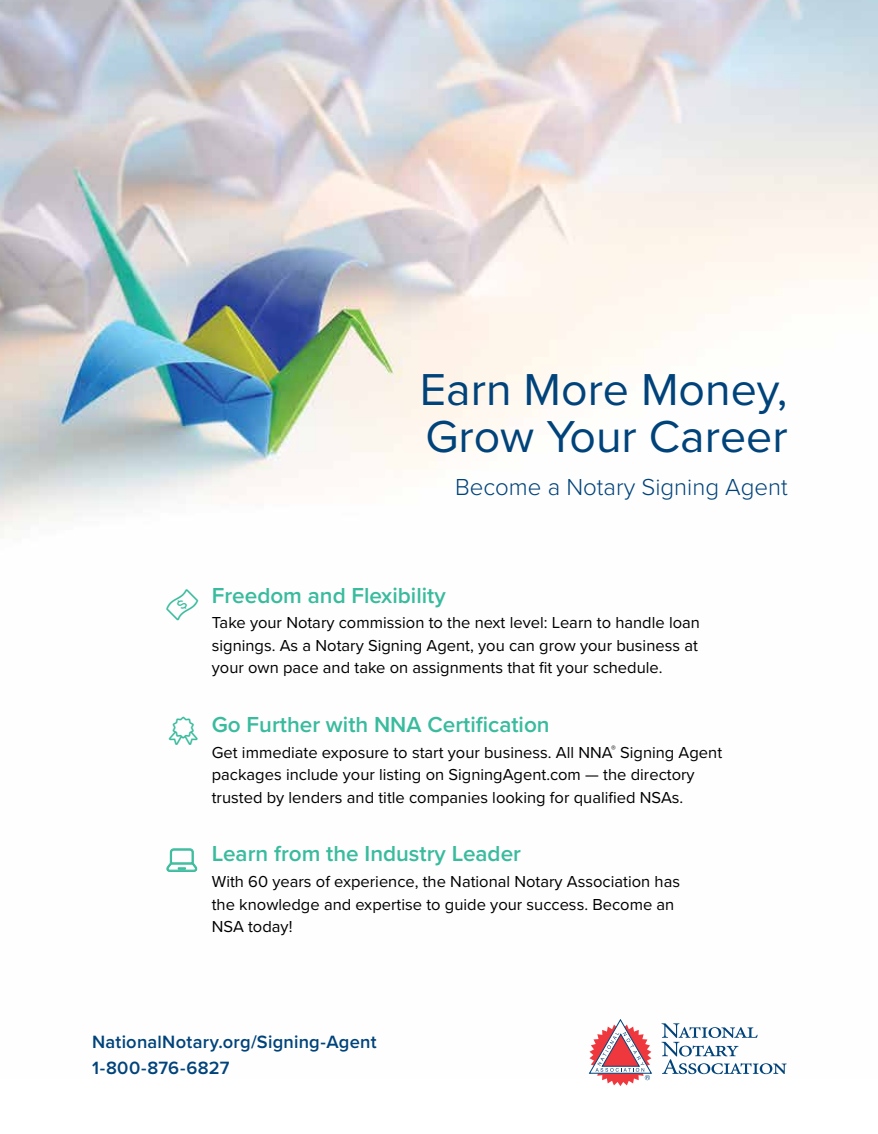
<style>
.page{position:relative;width:878px;height:1134px;background:#fff}
.page>*{position:absolute;margin:0;border:0;box-sizing:border-box;transform-origin:0 0}
.t1{font:46.35px/47.2px "Proxima Nova";color:#00437b}
.t2{font:700 33px "Panton Icons D";color:#39bb9d}
.t3{font:700 31.95px "Panton Icons D";color:#39bb9d}
.t4{font:700 25.2px "Panton Icons A";color:#3abb9d}
.t5{font:300 24px "Proxima Nova";color:#00437b}
.t6{font:600 22.5px "Proxima Nova";color:#39bb9d}
.t7{font:600 18.45px/25.7px "Proxima Nova";letter-spacing:.015em;color:#00437b}
.t8{font:16.5px/22.5px "Proxima Nova";color:#000}
.s1{font-family:"Panton Icons A"}
</style>
<div class="page">
<img style="left:0;top:0;width:878px;height:1075px">
<svg style="left:661px;top:1023px;width:125px;height:51px"></svg>
<svg style="left:589px;top:1019px;width:63px;height:67px"></svg>
<svg style="left:167px;top:848px;width:30px;height:24px"></svg>
<h1 class="t1" style="left:420px;top:363px;width:369px">Earn More Money,<br>Grow Your Career</h1>
<h3 class="t5" style="left:455px;top:469px;width:334px">Become a Notary Signing Agent</h3>
<h3 class="t6" style="left:212px;top:578px;width:235px">Freedom and Flexibility</h3>
<p class="t8" style="left:212px;top:611px;width:489px">Take your Notary commission to the next level: Learn to handle loan signings. As a Notary Signing Agent, you can grow your business at your own pace and take on assignments that fit your schedule.</p>
<h3 class="t6" style="left:212px;top:708px;width:339px">Go Further with NNA Certification</h3>
<p class="t8" style="left:212px;top:740px;width:512px">Get immediate exposure to start your business. All NNA<sup>®</sup> Signing Agent packages include your listing on SigningAgent.com — the directory trusted by lenders and title companies looking for qualified NSAs.</p>
<h2 class="t2" style="left:163px;top:588px;width:76px">E<span class="s1">W</span></h2>
<h3 class="t3" style="left:128px;top:715px;width:74px">E<span class="s1">W</span></h3>
<h3 class="t6" style="left:212px;top:837px;width:311px">Learn from the Industry Leader</h3>
<p class="t8" style="left:212px;top:870px;width:470px">With 60 years of experience, the National Notary Association has the knowledge and expertise to guide your success. Become an<br>NSA today!</p>
<h3 class="t4" style="left:164px;top:848px;width:36px">B</h3>
<h3 class="t3" style="left:162px;top:885px;width:74px">E<span class="s1">W</span></h3>
<p class="t7" style="left:92px;top:1029px;width:286px">NationalNotary.org/Signing-Agent<br>1-800-876-6827</p>
</div>
